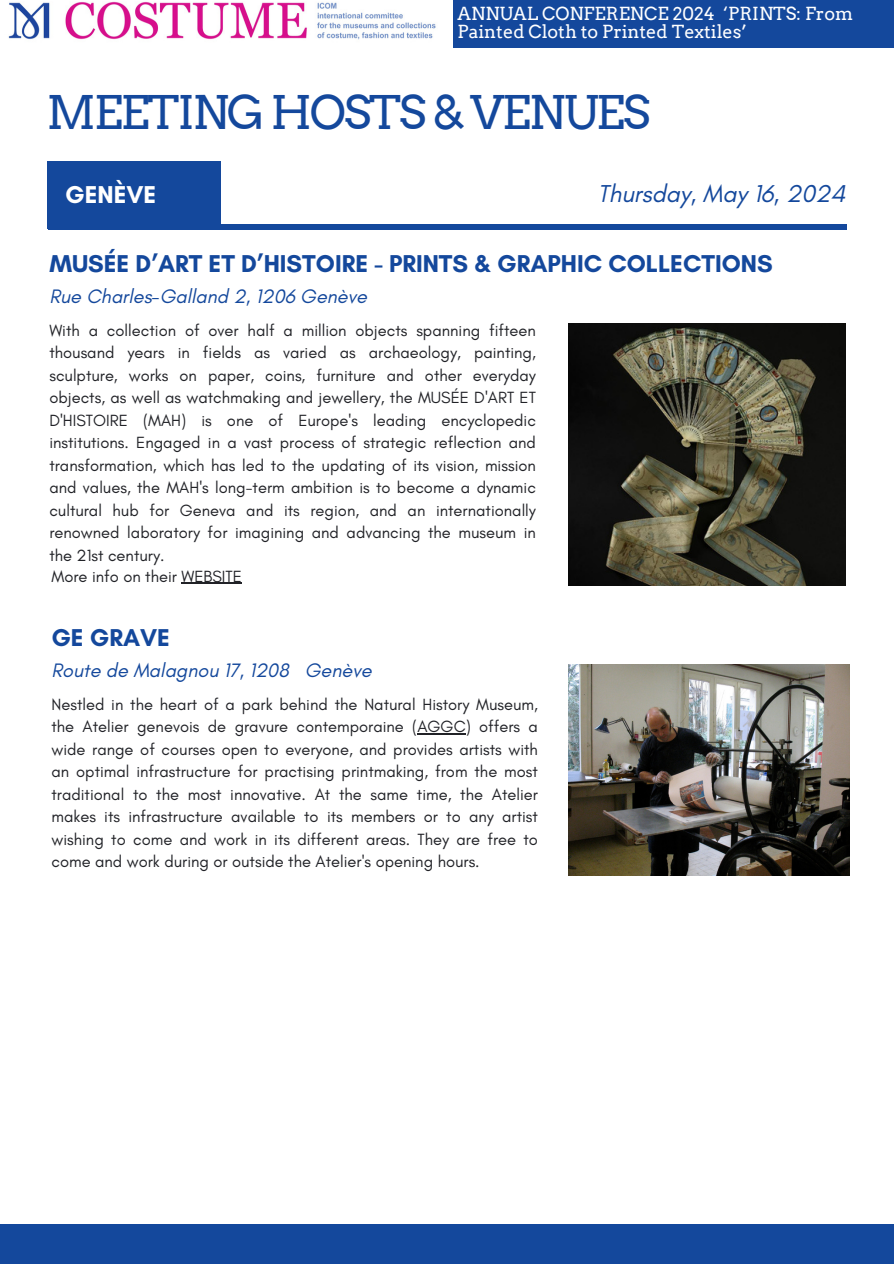
<style>
.page{position:relative;width:894px;height:1264px;background:#fff}
.page>*{position:absolute;margin:0;border:0;box-sizing:border-box;transform-origin:0 0}
.t1{font:46.35px "Arvo";letter-spacing:-.05em;color:#14489c}
.t2{font:700 24.75px "Glacial Indifference";color:#14489c}
.t3{font:italic 24.75px "Glacial Indifference";color:#14489c}
.t4{font:700 24.75px "Glacial Indifference";color:#fff}
.t5{font:italic 19.8px "Glacial Indifference";color:#14489c}
.t6{font:18px/18px "Arvo";color:#fff}
.t7{font:16.5px/22.5px "Glacial Indifference";color:#212227;text-align:justify}
</style>
<div class="page">
<div style="left:48px;top:224px;width:798px;height:5px;background:#14489c"></div>
<div style="left:47px;top:162px;width:174px;height:67px;background:#14489c"></div>
<div style="left:0;top:1224px;width:893px;height:39px;background:#14489c"></div>
<div style="left:0;top:0;width:893px;height:48px;background:#14489c"></div>
<img style="left:0;top:0;width:452px;height:47px">
<img style="left:568px;top:323px;width:276px;height:262px">
<hr style="left:181px;top:582px;width:61px;height:2px;background:#212227">
<img style="left:568px;top:664px;width:281px;height:211px">
<hr style="left:417px;top:733px;width:48px;height:1px;background:#212227">
<p class="t6" style="left:457px;top:5px;width:397px">ANNUAL CONFERENCE 2024 ‘PRINTS: From<br>Painted Cloth to Printed Textiles’</p>
<h1 class="t1" style="left:46px;top:85px;width:605px">MEETING HOSTS &amp; VENUES</h1>
<h2 class="t4" style="left:65px;top:179px;width:93px">GENÈVE</h2>
<h2 class="t3" style="left:597px;top:178px;width:249px">Thursday, May 16, 2024</h2>
<h2 class="t2" style="left:49px;top:249px;width:724px">MUSÉE D’ART ET D’HISTOIRE - PRINTS &amp; GRAPHIC COLLECTIONS</h2>
<p class="t5" style="left:49px;top:284px;width:319px">Rue Charles-Galland 2, 1206 Genève</p>
<p class="t7" style="left:49px;top:319px;width:488px">With a collection of over half a million objects spanning fifteen thousand years in fields as varied as archaeology, painting, sculpture, works on paper, coins, furniture and other everyday objects, as well as watchmaking and jewellery, the MUSÉE D'ART ET D'HISTOIRE (MAH) is one of Europe's leading encyclopedic institutions. Engaged in a vast process of strategic reflection and transformation, which has led to the updating of its vision, mission and values, the MAH's long-term ambition is to become a dynamic cultural hub for Geneva and its region, and an internationally renowned laboratory for imagining and advancing the museum in the 21st century.</p>
<p class="t7" style="left:51px;top:564px;width:192px">More info on their WEBSITE</p>
<h2 class="t2" style="left:51px;top:623px;width:120px">GE GRAVE</h2>
<p class="t5" style="left:51px;top:658px;width:321px">Route de Malagnou 17, 1208 Genève</p>
<p class="t7" style="left:51px;top:692px;width:488px">Nestled in the heart of a park behind the Natural History Museum, the Atelier genevois de gravure contemporaine (AGGC) offers a wide range of courses open to everyone, and provides artists with an optimal infrastructure for practising printmaking, from the most traditional to the most innovative. At the same time, the Atelier makes its infrastructure available to its members or to any artist wishing to come and work in its different areas. They are free to come and work during or outside the Atelier's opening hours.</p>
</div>
